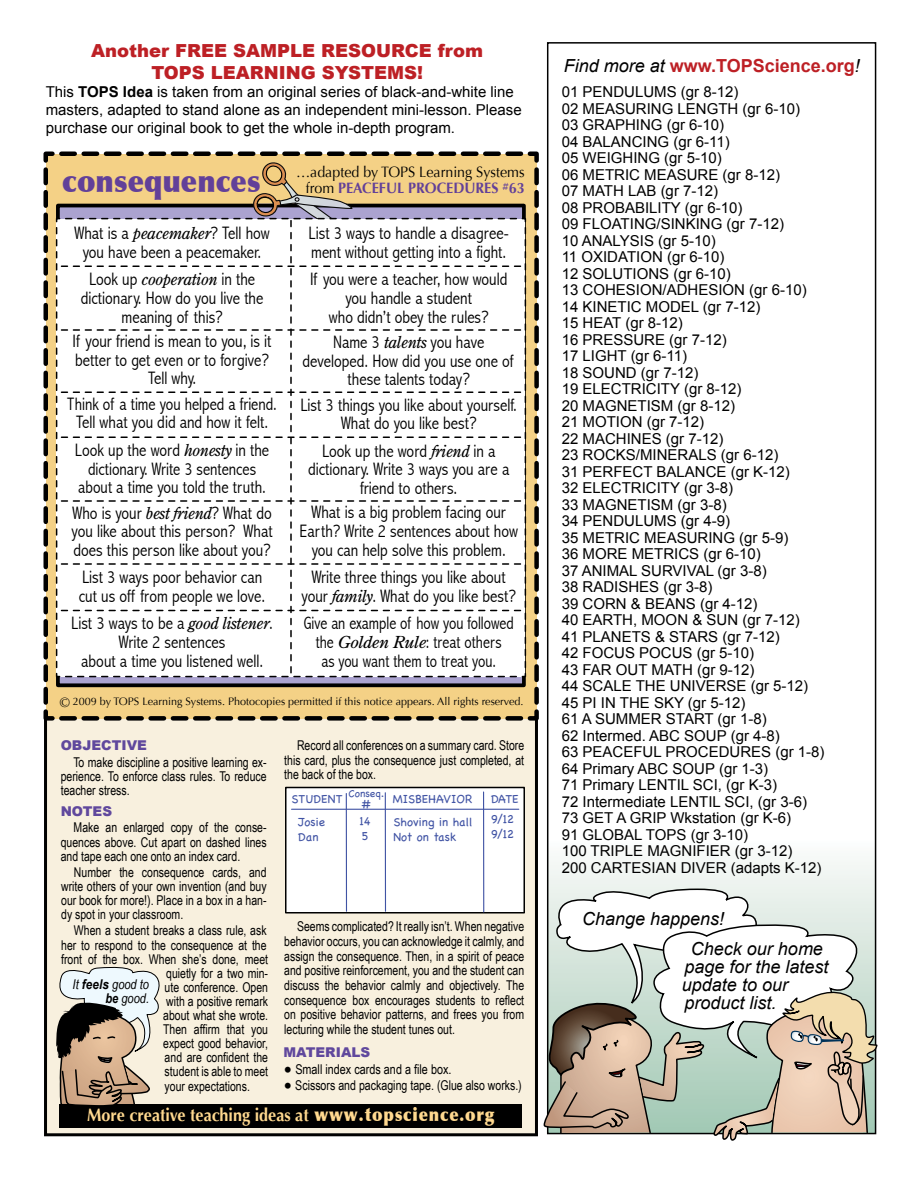
<style>
.page{position:relative;width:918px;height:1188px;background:#fff}
.page>*{position:absolute;margin:0;border:0;box-sizing:border-box;transform-origin:0 0}
.t1{font:900 30px "Optima";color:#624099;scale:.95 1}
.t2{font:300 condensed 18px/18.8px "Abadi";color:#000;text-align:center}
.t3{font:300 condensed 18px/18.8px "Abadi";color:#000;text-align:center;scale:.95 1}
.t4{font:italic 18px/18px "Arial";color:#000}
.t5{font:900 18px/21.6px "Arial";color:#bd2025;text-align:center}
.t6{font:700 18px "Optima";color:#ffd98f;scale:.9 1}
.t7{font:700 18px "Arial";color:#bd2025}
.t8{font:15px/16.5px "Arial";color:#000}
.t9{font:15px/16.8px "Optima";color:#000;text-align:right;scale:.95 1}
.t10{font:13.5px/14.7px "Arial Narrow";color:#000;text-align:justify;scale:.95 1}
.t11{font:13.5px "Arial Narrow";color:#000;scale:.96 1}
.t12{font:13.5px "Arial Narrow";color:#000}
.t13{font:900 13.5px "Arial";color:#60489d}
.t14{font:italic 13.5px/14px "Arial Narrow";color:#000;text-align:right}
.t15{font:12px/15px "Chalkboard";color:#4053a4}
.t16{font:10.8px "Optima";color:#000}
.t17{font:10.5px "Chalkboard";color:#4053a4}
.s1{font-weight:700}
.s2{font-weight:700;color:#624099}
.s3{font-family:"Century Old Style Std";font-weight:400;font-style:italic;font-stretch:normal;font-size:16.5px}
.s4{font-size:13.5px}
.s5{font-size:12px}
.s6{font-family:"Arial";font-weight:900;font-size:18px}
.s7{font-weight:900}
.s8{font-weight:400;font-style:italic;color:#000}
</style>
<div class="page">
<div style="left:46px;top:716px;width:490px;height:419px;background:#f8f0de"></div>
<div style="left:44px;top:715px;width:494px;height:421px;border:3px solid #000"></div>
<svg style="left:43px;top:151px;width:496px;height:572px;background:#bca477"></svg>
<div style="left:59px;top:1104px;width:463px;height:24px;background:#000"></div>
<svg style="left:56px;top:152px;width:470px;height:525px"></svg>
<div style="left:286px;top:788px;width:238px;height:125px;background:#fff"></div>
<div style="left:285px;top:787px;width:240px;height:127px;border:2px solid #000"></div>
<hr style="left:292px;top:809px;width:227px;height:1px;background:#4053a4">
<hr style="left:346px;top:794px;width:1px;height:117px;background:#4053a4">
<hr style="left:385px;top:793px;width:1px;height:118px;background:#4053a4">
<hr style="left:483px;top:792px;width:1px;height:120px;background:#4053a4">
<svg style="left:56px;top:966px;width:104px;height:140px"></svg>
<div style="left:548px;top:837px;width:327px;height:296px;background:#f4f8f5"></div>
<svg style="left:543px;top:888px;width:335px;height:253px"></svg>
<p class="t5" style="left:91px;top:40px;width:393px">Another FREE SAMPLE RESOURCE from<br>TOPS LEARNING SYSTEMS!</p>
<p class="t8" style="left:46px;top:82px;width:478px;line-height:18px">This <span class="s1">TOPS Idea</span> is taken from an original series of black-and-white line masters, adapted to stand alone as an independent mini-lesson. Please purchase our original book to get the whole in-depth program.</p>
<h1 class="t1" style="left:62px;top:163px;width:210px">consequences</h1>
<p class="t9" style="left:296px;top:163px;width:242px">…adapted by TOPS Learning Systems from <span class="s2">PEACEFUL PROCEDURES</span> <sup>#</sup><span class="s2">63</span></p>
<p class="t2" style="left:75px;top:224px;width:197px">What is a <span class="s3">peacemaker</span>? Tell how you have been a peacemaker.</p>
<p class="t2" style="left:81px;top:270px;width:184px">Look up <span class="s3">cooperation</span> in the dictionary. How do you live the meaning of this?</p>
<p class="t2" style="left:73px;top:332px;width:201px">If your friend is mean to you, is it better to get even or to forgive?<br>Tell why.</p>
<p class="t2" style="left:67px;top:394px;width:211px">Think of a time you helped a friend.<br>Tell what you did and how it felt.</p>
<p class="t2" style="left:75px;top:440px;width:196px">Look up the word <span class="s3">honesty</span> in the dictionary. Write 3 sentences about a time you told the truth.</p>
<p class="t2" style="left:72px;top:503px;width:203px;text-align:justify">Who is your <span class="s3">best friend</span>? What do you like about this person? What does this person like about you?</p>
<p class="t2" style="left:79px;top:568px;width:188px;text-align:left">List 3 ways poor behavior can cut us off from people we love.</p>
<p class="t2" style="left:71px;top:614px;width:203px">List 3 ways to be a <span class="s3">good listener</span>.<br>Write 2 sentences<br>about a time you listened well.</p>
<p class="t2" style="left:309px;top:224px;width:202px;text-align:left">List 3 ways to handle a disagree&shy;ment without getting into a fight.</p>
<p class="t2" style="left:310px;top:270px;width:199px">If you were a teacher, how would you handle a student<br>who didn’t obey the rules?</p>
<p class="t2" style="left:302px;top:332px;width:213px">Name 3 <span class="s3">talents</span> you have developed. How did you use one of these talents today?</p>
<p class="t2" style="left:301px;top:395px;width:218px">List 3 things you like about yourself.<br>What do you like best?</p>
<p class="t2" style="left:308px;top:441px;width:203px">Look up the word <span class="s3">friend</span> in a dictionary. Write 3 ways you are a friend to others.</p>
<p class="t2" style="left:300px;top:503px;width:220px">What is a big problem facing our<br>Earth? Write 2 sentences about how you can help solve this problem.</p>
<p class="t2" style="left:302px;top:568px;width:216px">Write three things you like about your <span class="s3">family</span>. What do you like best?</p>
<p class="t3" style="left:304px;top:614px;width:223px">Give an example of how you followed the <span class="s3">Golden Rule</span>: treat others<br>as you want them to treat you.</p>
<p class="t16" style="left:60px;top:696px;width:465px"><span class="s4">©</span> 2009 by TOPS Learning Systems. Photocopies permitted if this notice appears. All rights reserved.</p>
<p class="t13" style="left:61px;top:738px;width:88px">OBJECTIVE</p>
<p class="t10" style="left:61px;top:755px;width:218px;line-height:14.2px;text-indent:13px">To make discipline a positive learning ex&shy;perience. To enforce class rules. To reduce teacher stress.</p>
<p class="t13" style="left:61px;top:804px;width:53px">NOTES</p>
<p class="t10" style="left:61px;top:821px;width:218px;line-height:14.1px;text-indent:13px">Make an enlarged copy of the conse&shy;quences above. Cut apart on dashed lines and tape each one onto an index card.</p>
<p class="t10" style="left:61px;top:865px;width:218px;line-height:14.1px;text-indent:13px">Number the consequence cards, and write others of your own invention (and buy our book for more!). Place in a box in a han&shy;dy spot in your classroom.</p>
<p class="t10" style="left:74px;top:923px;width:204px">When a student breaks a class rule, ask</p>
<p class="t10" style="left:61px;top:937px;width:218px">her to respond to the consequence at the</p>
<p class="t10" style="left:61px;top:951px;width:219px">front of the box. When she’s done, meet</p>
<p class="t10" style="left:166px;top:966px;width:109px">quietly for a two min-</p>
<p class="t10" style="left:165px;top:980px;width:110px">ute conference. Open</p>
<p class="t10" style="left:166px;top:994px;width:109px">with a positive remark</p>
<p class="t10" style="left:163px;top:1008px;width:112px">about what she wrote.</p>
<p class="t10" style="left:163px;top:1022px;width:112px">Then affirm that you</p>
<p class="t10" style="left:163px;top:1036px;width:112px">expect good behavior,</p>
<p class="t10" style="left:165px;top:1050px;width:110px">and are confident the</p>
<p class="t10" style="left:165px;top:1064px;width:110px">student is able to meet</p>
<p class="t10" style="left:165px;top:1078px;width:91px">your expectations.</p>
<p class="t14" style="left:73px;top:977px;width:78px">It <span class="s1">feels</span> good to <span class="s1">be</span> good.</p>
<p class="t10" style="left:284px;top:738px;width:254px;text-indent:13px">Record all conferences on a summary card. Store this card, plus the consequence just completed, at the back of the box.</p>
<p class="t17" style="left:349px;top:787px;width:37px">Conseq<span class="s5">.</span></p>
<p class="t15" style="left:361px;top:796px;width:11px">#</p>
<p class="t15" style="left:292px;top:791px;width:52px">STUDENT</p>
<p class="t15" style="left:393px;top:791px;width:81px">MISBEHAVIOR</p>
<p class="t15" style="left:491px;top:791px;width:29px">DATE</p>
<p class="t15" style="left:298px;top:814px;width:28px">Josie<br>Dan</p>
<p class="t15" style="left:359px;top:813px;width:13px">14<br>5</p>
<p class="t15" style="left:394px;top:814px;width:81px">Shoving in hall<br>Not on task</p>
<p class="t15" style="left:491px;top:812px;width:24px">9/12<br>9/12</p>
<p class="t10" style="left:284px;top:919px;width:254px;text-indent:13px">Seems complicated? It really isn’t. When negative behavior occurs, you can acknowledge it calmly, and assign the consequence. Then, in a spirit of peace and positive reinforcement, you and the student can discuss the behavior calmly and objectively. The consequence box encourages students to reflect on positive behavior patterns, and frees you from lecturing while the student tunes out.</p>
<p class="t13" style="left:284px;top:1045px;width:88px">MATERIALS</p>
<p class="t12" style="left:284px;top:1062px;width:170px"><span class="s6">•</span> Small index cards and a file box.</p>
<p class="t11" style="left:284px;top:1078px;width:250px"><span class="s6">•</span> Scissors and packaging tape. (Glue also works.)</p>
<p class="t6" style="left:87px;top:1105px;width:454px">More creative teaching ideas at <span class="s7">www.topscience.org</span></p>
<p class="t7" style="left:564px;top:56px;width:298px"><span class="s8">Find more at</span> www.TOPScience.org<span class="s8">!</span></p>
<p class="t8" style="left:562px;top:84px;width:264px">01 PENDULUMS (gr 8-12)<br>02 MEASURING LENGTH (gr 6-10)<br>03 GRAPHING (gr 6-10)<br>04 BALANCING (gr 6-11)<br>05 WEIGHING (gr 5-10)<br>06 METRIC MEASURE (gr 8-12)<br>07 MATH LAB (gr 7-12)<br>08 PROBABILITY (gr 6-10)<br>09 FLOATING/SINKING (gr 7-12)<br>10 ANALYSIS (gr 5-10)<br>11 OXIDATION (gr 6-10)<br>12 SOLUTIONS (gr 6-10)<br>13 COHESION/ADHESION (gr 6-10)<br>14 KINETIC MODEL (gr 7-12)<br>15 HEAT (gr 8-12)<br>16 PRESSURE (gr 7-12)<br>17 LIGHT (gr 6-11)<br>18 SOUND (gr 7-12)<br>19 ELECTRICITY (gr 8-12)<br>20 MAGNETISM (gr 8-12)<br>21 MOTION (gr 7-12)<br>22 MACHINES (gr 7-12)<br>23 ROCKS/MINERALS (gr 6-12)<br>31 PERFECT BALANCE (gr K-12)<br>32 ELECTRICITY (gr 3-8)<br>33 MAGNETISM (gr 3-8)<br>34 PENDULUMS (gr 4-9)<br>35 METRIC MEASURING (gr 5-9)<br>36 MORE METRICS (gr 6-10)<br>37 ANIMAL SURVIVAL (gr 3-8)<br>38 RADISHES (gr 3-8)<br>39 CORN &amp; BEANS (gr 4-12)<br>40 EARTH, MOON &amp; SUN (gr 7-12)<br>41 PLANETS &amp; STARS (gr 7-12)<br>42 FOCUS POCUS (gr 5-10)<br>43 FAR OUT MATH (gr 9-12)<br>44 SCALE THE UNIVERSE (gr 5-12)<br>45 PI IN THE SKY (gr 5-12)<br>61 A SUMMER START (gr 1-8)<br>62 Intermed. ABC SOUP (gr 4-8)<br>63 PEACEFUL PROCEDURES (gr 1-8)<br>64 Primary ABC SOUP (gr 1-3)<br>71 Primary LENTIL SCI, (gr K-3)<br>72 Intermediate LENTIL SCI, (gr 3-6)<br>73 GET A GRIP Wkstation (gr K-6)<br>91 GLOBAL TOPS (gr 3-10)<br>100 TRIPLE MAGNIFIER (gr 3-12)<br>200 CARTESIAN DIVER (adapts K-12)</p>
<p class="t4" style="left:691px;top:903px;width:134px;line-height:30.5px;text-indent:-109px">Change happens!<br>Check our home</p>
<p class="t4" style="left:682px;top:958px;width:148px">page for the latest update to our product list.</p>
</div>
